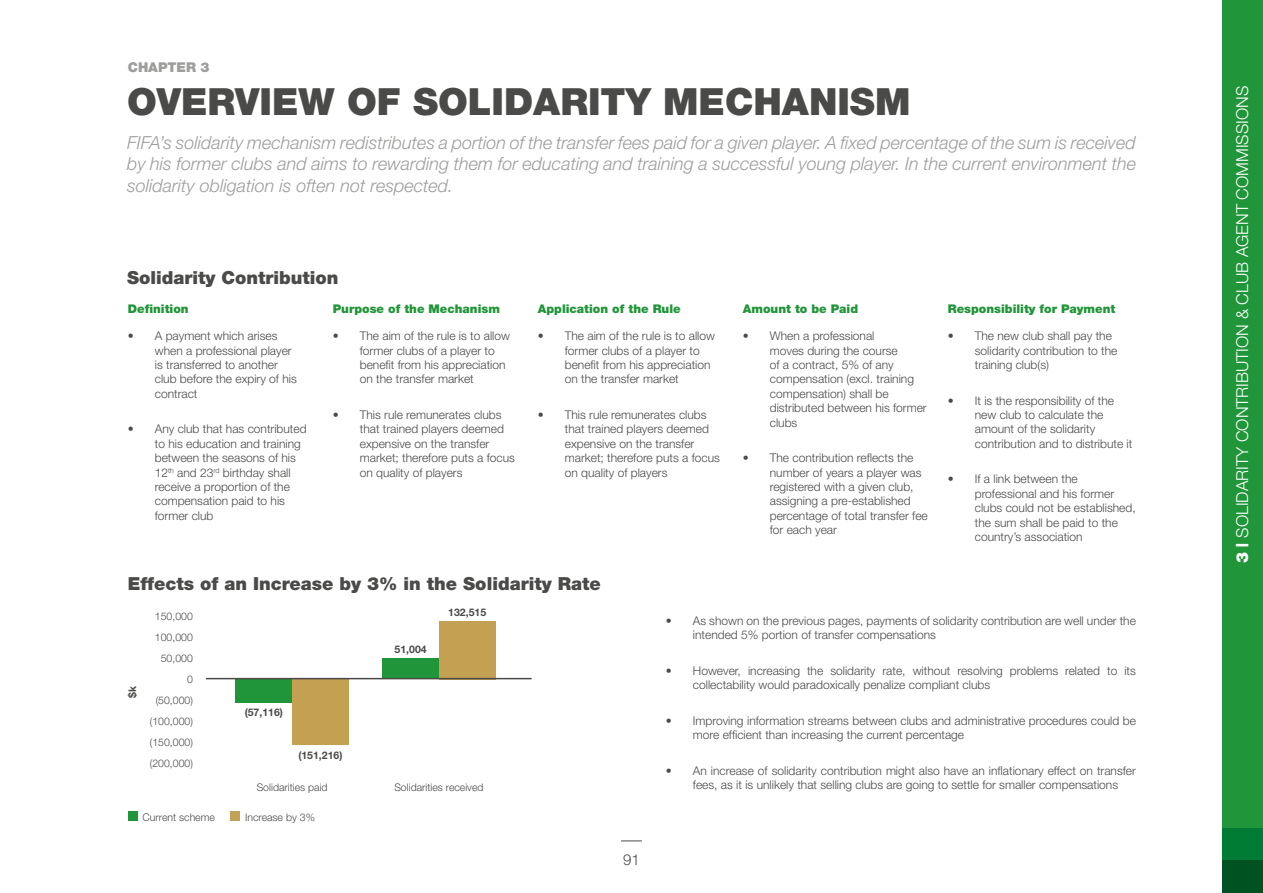
<style>
.page{position:relative;width:1263px;height:893px;background:#fff}
.page>*{position:absolute;margin:0;border:0;box-sizing:border-box;transform-origin:0 0}
.t1{font:900 37.5px "Helvetica Neue";color:#4a4a49}
.t2{font:italic 300 18px/21.6px "Helvetica Neue";color:#9d9d9c;text-align:justify}
.t3{font:900 18px "Helvetica Neue";color:#4a4a49}
.t4{font:300 16.5px "Helvetica Neue";color:#fff}
.t5{font:300 15px "Helvetica Neue";color:#4a4a49}
.t6{font:900 13.5px "Helvetica Neue";color:#9d9d9c}
.t7{font:300 12px/14.4px "Helvetica Neue";color:#4a4a49}
.t8{font:900 12px "Helvetica Neue";color:#219539}
.t9{font:300 10.5px/21px "Helvetica Neue";color:#4a4a49;text-align:right}
.t10{font:700 10.5px "Helvetica Neue";color:#4a4a49}
.s1{font-weight:900}
</style>
<div class="page">
<svg style="left:621px;top:840px;width:21px;height:1px"></svg>
<div style="left:1221px;top:0;width:42px;height:893px;background:#219539"></div>
<div style="left:1221px;top:828px;width:42px;height:33px;background:#007b36"></div>
<div style="left:1221px;top:860px;width:42px;height:33px;background:#005321"></div>
<div style="left:236px;top:679px;width:56px;height:24px;background:#219539"></div>
<div style="left:382px;top:658px;width:57px;height:21px;background:#219539"></div>
<div style="left:292px;top:679px;width:57px;height:66px;background:#c4a053"></div>
<div style="left:439px;top:621px;width:56px;height:58px;background:#c4a053"></div>
<hr style="left:206px;top:678px;width:325px;height:1px;background:#4a4a49">
<div style="left:128px;top:811px;width:9px;height:10px;background:#219539"></div>
<div style="left:230px;top:811px;width:10px;height:10px;background:#c4a053"></div>
<p class="t6" style="left:128px;top:60px;width:83px">CHAPTER 3</p>
<h1 class="t1" style="left:127px;top:79px;width:785px">OVERVIEW OF SOLIDARITY MECHANISM</h1>
<p class="t2" style="left:127px;top:131px;width:1010px">FIFA’s solidarity mechanism redistributes a portion of the transfer fees paid for a given player. A fixed percentage of the sum is received by his former clubs and aims to rewarding them for educating and training a successful young player. In the current environment the solidarity obligation is often not respected.</p>
<h2 class="t3" style="left:127px;top:267px;width:213px">Solidarity Contribution</h2>
<p class="t8" style="left:128px;top:301px;width:62px">Definition</p>
<p class="t7" style="left:155px;top:328px;width:144px;text-indent:-27px">• A payment which arises when a professional player is transferred to another club before the expiry of his contract</p>
<p class="t7" style="left:155px;top:422px;width:153px;text-indent:-27px">• Any club that has contributed to his education and training between the seasons of his<br>12<sup>th</sup> and 23<sup>rd</sup> birthday shall receive a proportion of the compensation paid to his former club</p>
<p class="t8" style="left:333px;top:301px;width:169px">Purpose of the Mechanism</p>
<p class="t7" style="left:360px;top:328px;width:152px;text-indent:-27px">• The aim of the rule is to allow former clubs of a player to benefit from his appreciation on the transfer market</p>
<p class="t7" style="left:360px;top:407px;width:157px;text-indent:-27px">• This rule remunerates clubs that trained players deemed expensive on the transfer market; therefore puts a focus on quality of players</p>
<p class="t8" style="left:538px;top:301px;width:144px">Application of the Rule</p>
<p class="t7" style="left:565px;top:328px;width:152px;text-indent:-27px">• The aim of the rule is to allow former clubs of a player to benefit from his appreciation on the transfer market</p>
<p class="t7" style="left:565px;top:407px;width:157px;text-indent:-27px">• This rule remunerates clubs that trained players deemed expensive on the transfer market; therefore puts a focus on quality of players</p>
<h2 class="t3" style="left:128px;top:573px;width:474px">Effects of an Increase by 3% in the Solidarity Rate</h2>
<p class="t8" style="left:743px;top:301px;width:117px">Amount to be Paid</p>
<p class="t7" style="left:770px;top:328px;width:158px;text-indent:-27px">• When a professional<br>moves during the course<br>of a contract, 5% of any compensation (excl. training compensation) shall be distributed between his former clubs</p>
<p class="t7" style="left:770px;top:450px;width:160px;text-indent:-27px">• The contribution reflects the number of years a player was registered with a given club, assigning a pre-established percentage of total transfer fee for each year</p>
<p class="t8" style="left:948px;top:301px;width:169px">Responsibility for Payment</p>
<p class="t7" style="left:975px;top:328px;width:144px;text-indent:-27px">• The new club shall pay the solidarity contribution to the training club(s)</p>
<p class="t7" style="left:975px;top:393px;width:159px;text-indent:-27px">• It is the responsibility of the new club to calculate the amount of the solidarity contribution and to distribute it</p>
<p class="t7" style="left:975px;top:472px;width:162px;text-indent:-27px">• If a link between the professional and his former clubs could not be established, the sum shall be paid to the country’s association</p>
<p class="t10" style="left:126px;top:698px;width:13px;rotate:-90deg">$k</p>
<p class="t9" style="left:150px;top:605px;width:45px">150,000<br>100,000<br>50,000<br>0 (50,000) (100,000) (150,000) (200,000)</p>
<p class="t10" style="left:245px;top:705px;width:40px">(57,116)</p>
<p class="t10" style="left:298px;top:749px;width:46px">(151,216)</p>
<p class="t10" style="left:395px;top:643px;width:34px">51,004</p>
<p class="t10" style="left:448px;top:606px;width:39px">132,515</p>
<p class="t9" style="left:257px;top:777px;width:72px">Solidarities paid</p>
<p class="t9" style="left:394px;top:777px;width:91px">Solidarities received</p>
<p class="t9" style="left:143px;top:806px;width:74px">Current scheme</p>
<p class="t9" style="left:245px;top:806px;width:71px">Increase by 3%</p>
<p class="t5" style="left:623px;top:850px;width:18px">91</p>
<p class="t7" style="left:693px;top:613px;width:444px;text-indent:-27px">• As shown on the previous pages, payments of solidarity contribution are well under the intended 5% portion of transfer compensations</p>
<p class="t7" style="left:693px;top:663px;width:444px;text-indent:-27px">• However, increasing the solidarity rate, without resolving problems related to its collectability would paradoxically penalize compliant clubs</p>
<p class="t7" style="left:693px;top:713px;width:444px;text-indent:-27px">• Improving information streams between clubs and administrative procedures could be more efficient than increasing the current percentage</p>
<p class="t7" style="left:693px;top:763px;width:444px;text-indent:-27px">• An increase of solidarity contribution might also have an inflationary effect on transfer fees, as it is unlikely that selling clubs are going to settle for smaller compensations</p>
<h3 class="t4" style="left:1232px;top:563px;width:479px;rotate:-90deg"><span class="s1">3 |</span> SOLIDARITY CONTRIBUTION &amp; CLUB AGENT COMMISSIONS</h3>
</div>
